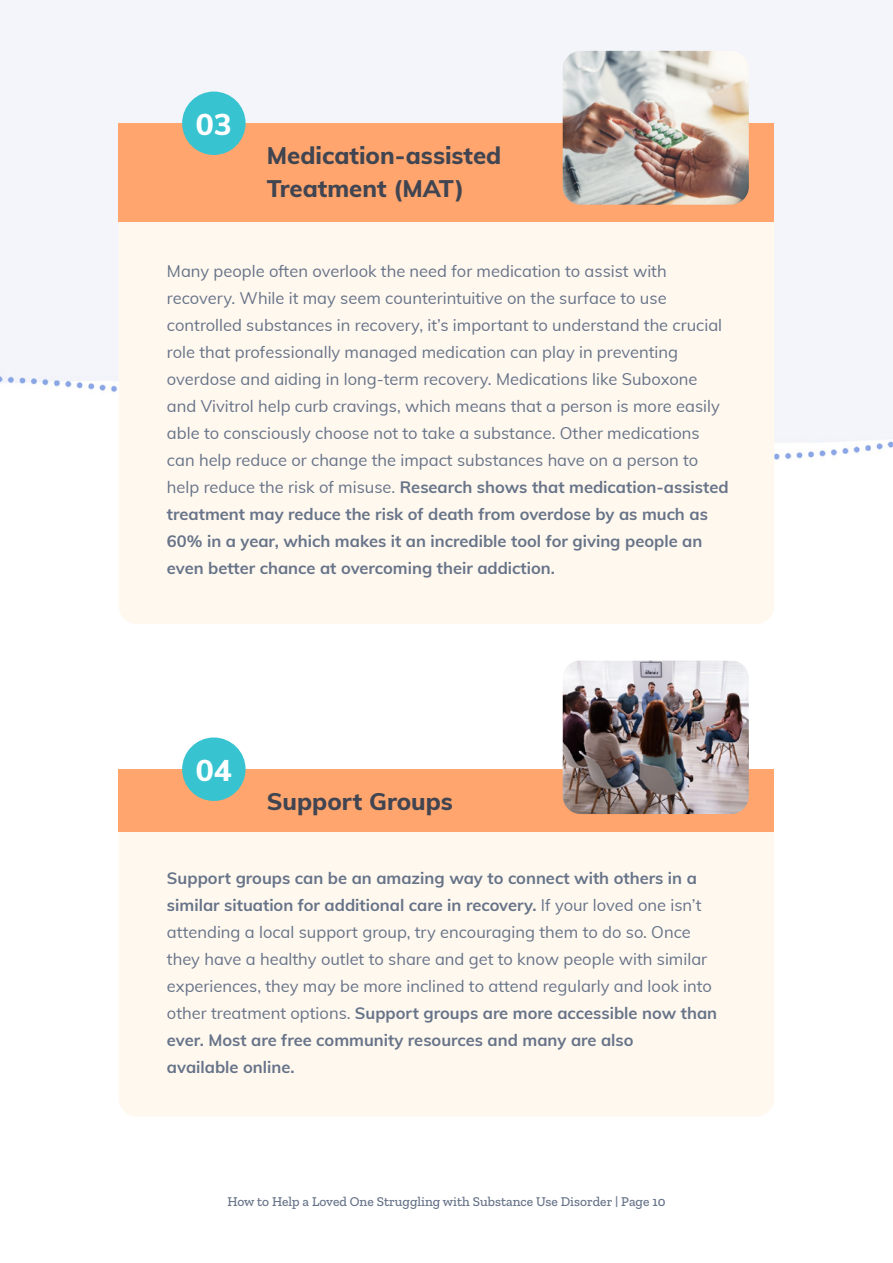
<style>
.page{position:relative;width:893px;height:1263px;background:#fff}
.page>*{position:absolute;margin:0;border:0;box-sizing:border-box;transform-origin:0 0}
.t1{font:800 30px "Mulish";color:#fff}
.t2{font:800 24px/33px "Mulish";color:#404551}
.t3{font:16.5px/27px "Mulish";color:#667388}
.t4{font:500 13.5px "Zilla Slab";color:#667388}
.s1{font-weight:700}
</style>
<div class="page">
<div style="left:0;top:0;width:893px;height:460px;background:#f4f5fa"></div>
<div style="left:119px;top:123px;width:655px;height:501px;background:#fff8ef;border-radius:18px"></div>
<div style="left:119px;top:769px;width:655px;height:347px;background:#fff8ef;border-radius:18px"></div>
<div style="left:119px;top:123px;width:655px;height:99px;background:#ffa56d"></div>
<div style="left:119px;top:769px;width:655px;height:63px;background:#ffa56d"></div>
<div style="left:182px;top:92px;width:64px;height:63px;background:#37c3d0;border-radius:50%"></div>
<div style="left:182px;top:737px;width:64px;height:64px;background:#37c3d0;border-radius:50%"></div>
<img style="left:563px;top:51px;width:186px;height:154px">
<img style="left:563px;top:660px;width:186px;height:154px">
<h1 class="t1" style="left:196px;top:102px;width:37px">03</h1>
<h2 class="t2" style="left:267px;top:138px;width:236px">Medication-assisted<br>Treatment (MAT)</h2>
<p class="t3" style="left:167px;top:257px;width:563px">Many people often overlook the need for medication to assist with recovery. While it may seem counterintuitive on the surface to use controlled substances in recovery, it’s important to understand the crucial role that professionally managed medication can play in preventing overdose and aiding in long-term recovery. Medications like Suboxone and Vivitrol help curb cravings, which means that a person is more easily able to consciously choose not to take a substance. Other medications can help reduce or change the impact substances have on a person to help reduce the risk of misuse. <span class="s1">Research shows that medication-assisted treatment may reduce the risk of death from overdose by as much as 60% in a year, which makes it an incredible tool for giving people an even better chance at overcoming their addiction.</span></p>
<h1 class="t1" style="left:196px;top:748px;width:37px">04</h1>
<h2 class="t2" style="left:267px;top:784px;width:188px">Support Groups</h2>
<p class="t3" style="left:167px;top:864px;width:552px"><span class="s1">Support groups can be an amazing way to connect with others in a similar situation for additional care in recovery.</span> If your loved one isn’t attending a local support group, try encouraging them to do so. Once they have a healthy outlet to share and get to know people with similar experiences, they may be more inclined to attend regularly and look into other treatment options. <span class="s1">Support groups are more accessible now than ever. Most are free community resources and many are also<br>available online.</span></p>
<p class="t4" style="left:227px;top:1194px;width:439px">How to Help a Loved One Struggling with Substance Use Disorder | Page 10</p>
</div>
